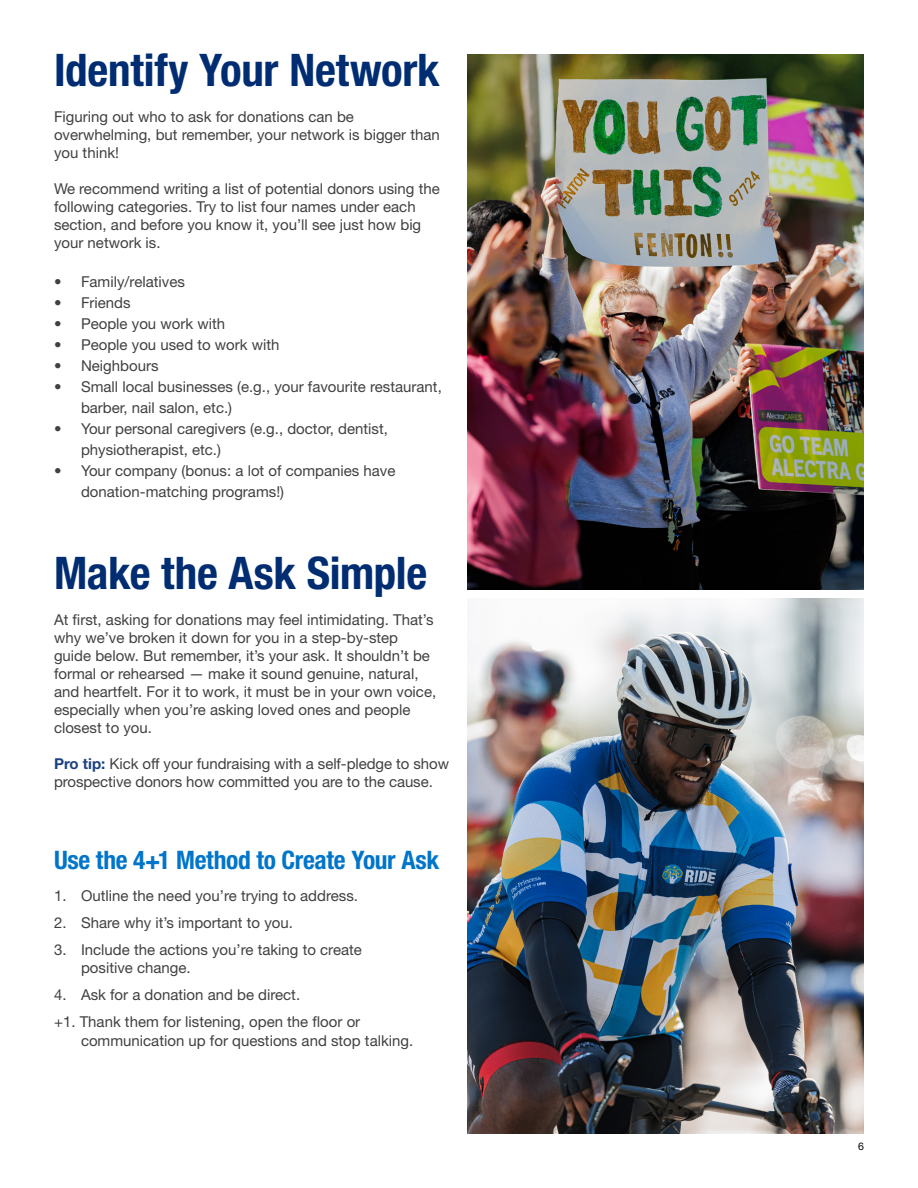
<style>
.page{position:relative;width:918px;height:1188px;background:#fff}
.page>*{position:absolute;margin:0;border:0;box-sizing:border-box;transform-origin:0 0}
.t1{font:700 condensed 45px "Helvetica Neue LT Std";letter-spacing:-.005em;color:#002d72}
.t2{font:700 condensed 25.5px "Helvetica Neue LT Std";letter-spacing:-.01em;color:#0075c9}
.t3{font:15px/18px "Helvetica Neue LT Std";color:#414042}
.t4{font:10.5px "Helvetica Neue LT Std";color:#000}
.s1{font-weight:700;color:#1a4280}
</style>
<div class="page">
<img style="left:468px;top:54px;width:396px;height:535px">
<img style="left:468px;top:599px;width:396px;height:535px">
<h1 class="t1" style="left:54px;top:43px;width:387px">Identify Your Network</h1>
<p class="t3" style="left:54px;top:107px;width:387px">Figuring out who to ask for donations can be overwhelming, but remember, your network is bigger than you think!</p>
<p class="t3" style="left:54px;top:179px;width:387px">We recommend writing a list of potential donors using the following categories. Try to list four names under each section, and before you know it, you’ll see just how big your network is.</p>
<p class="t3" style="left:54px;top:272px;width:132px">• Family/relatives</p>
<p class="t3" style="left:54px;top:293px;width:78px">• Friends</p>
<p class="t3" style="left:54px;top:314px;width:173px">• People you work with</p>
<p class="t3" style="left:54px;top:335px;width:227px">• People you used to work with</p>
<p class="t3" style="left:54px;top:356px;width:106px">• Neighbours</p>
<p class="t3" style="left:81px;top:376px;width:362px;line-height:21px;text-indent:-27px">• Small local businesses (e.g., your favourite restaurant, barber, nail salon, etc.)</p>
<p class="t3" style="left:81px;top:418px;width:308px;line-height:21px;text-indent:-27px">• Your personal caregivers (e.g., doctor, dentist, physiotherapist, etc.)</p>
<p class="t3" style="left:81px;top:460px;width:316px;line-height:21px;text-indent:-27px">• Your company (bonus: a lot of companies have donation-matching programs!)</p>
<h1 class="t1" style="left:54px;top:546px;width:375px">Make the Ask Simple</h1>
<p class="t3" style="left:54px;top:610px;width:384px">At first, asking for donations may feel intimidating. That’s why we’ve broken it down for you in a step-by-step guide below. But remember, it’s your ask. It shouldn’t be formal or rehearsed — make it sound genuine, natural, and heartfelt. For it to work, it must be in your own voice, especially when you’re asking loved ones and people closest to you.</p>
<p class="t3" style="left:54px;top:754px;width:397px"><span class="s1">Pro tip:</span> Kick off your fundraising with a self-pledge to show prospective donors how committed you are to the cause.</p>
<h2 class="t2" style="left:54px;top:845px;width:387px">Use the 4+1 Method to Create Your Ask</h2>
<p class="t3" style="left:54px;top:886px;width:306px">1. Outline the need you’re trying to address.</p>
<p class="t3" style="left:54px;top:913px;width:240px">2. Share why it’s important to you.</p>
<p class="t3" style="left:81px;top:940px;width:282px;text-indent:-27px">3. Include the actions you’re taking to create positive change.</p>
<p class="t3" style="left:54px;top:980px;width:308px;line-height:27px">4. Ask for a donation and be direct.<br>+1. Thank them for listening, open the floor or</p>
<p class="t3" style="left:81px;top:1031px;width:334px">communication up for questions and stop talking.</p>
<p class="t4" style="left:858px;top:1140px;width:7px">6</p>
</div>
